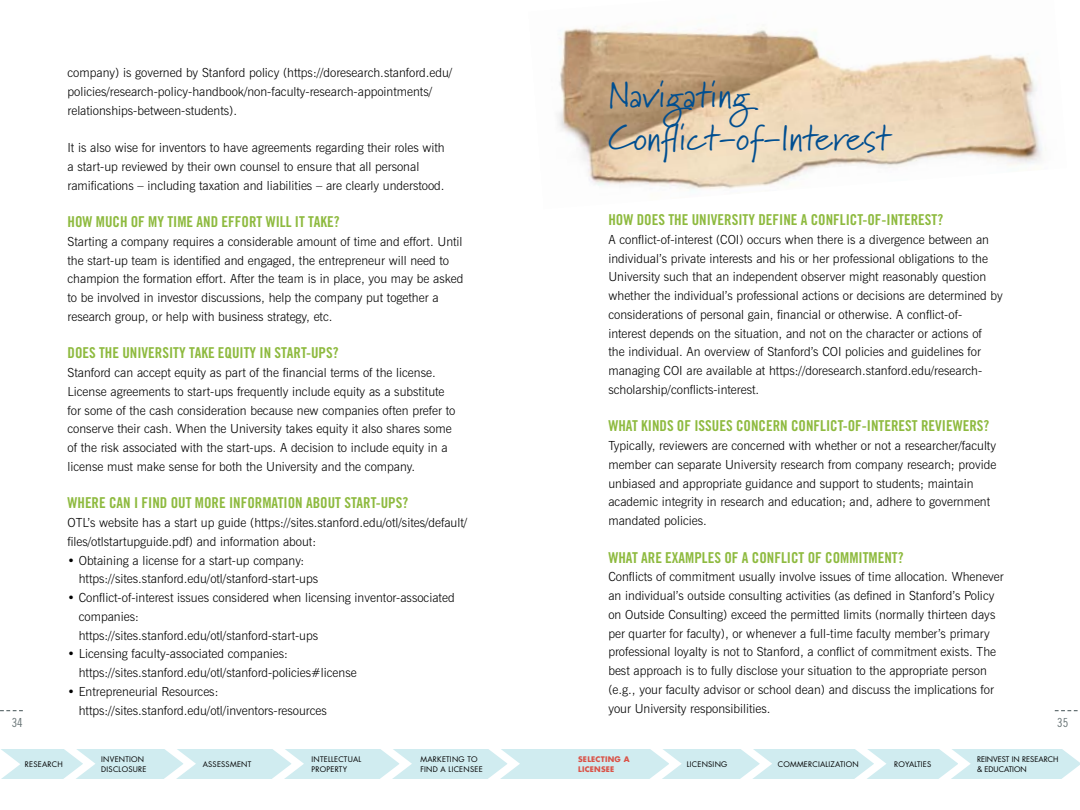
<style>
.page{position:relative;width:1080px;height:810px;background:#fff}
.page>*{position:absolute;margin:0;border:0;box-sizing:border-box;transform-origin:0 0}
.t1{font:36.25px/43.5px "Marydale";color:#004e90}
.t2{font:15px "Trade Gothic Bold Cond Twenty";color:#8eba3f}
.t3{font:300 12.5px/18.8px "News Gothic BT";color:#000}
.t4{font:12.5px "Trade Gothic Cond Eighteen";color:#677375}
.t5{font:7.5px/10px "Futura Std";letter-spacing:.03em;color:#000}
.t6{font:7.5px/10px "Futura Std";color:#000}
.t7{font:700 7.5px/10px "Futura Std";letter-spacing:.03em;color:#da5247}
</style>
<div class="page">
<svg style="left:1055px;top:710px;width:23px;height:1px"></svg>
<svg style="left:0;top:710px;width:23px;height:1px"></svg>
<div style="left:0;top:749px;width:1080px;height:30px;background:#d0ecf0"></div>
<svg style="left:63px;top:749px;width:32px;height:30px"></svg>
<svg style="left:164px;top:749px;width:32px;height:30px"></svg>
<svg style="left:272px;top:749px;width:32px;height:30px"></svg>
<svg style="left:380px;top:749px;width:32px;height:30px"></svg>
<svg style="left:488px;top:749px;width:32px;height:30px"></svg>
<svg style="left:650px;top:749px;width:32px;height:30px"></svg>
<svg style="left:740px;top:749px;width:32px;height:30px"></svg>
<svg style="left:854px;top:749px;width:32px;height:30px"></svg>
<svg style="left:939px;top:749px;width:32px;height:30px"></svg>
<svg style="left:1062px;top:749px;width:18px;height:30px"></svg>
<svg style="left:0;top:749px;width:20px;height:30px"></svg>
<img style="left:558px;top:26px;width:484px;height:165px">
<p class="t3" style="left:68px;top:63px;width:386px">company) is governed by Stanford policy (https://doresearch.stanford.edu/ policies/research-policy-handbook/non-faculty-research-appointments/ relationships-between-students).</p>
<p class="t3" style="left:68px;top:138px;width:379px">It is also wise for inventors to have agreements regarding their roles with a start-up reviewed by their own counsel to ensure that all personal ramifications – including taxation and liabilities – are clearly understood.</p>
<p class="t2" style="left:68px;top:213px;width:46px">HOW MUCH</p>
<p class="t2" style="left:131px;top:213px;width:99px">OF MYTIMEAND EFFORT</p>
<p class="t2" style="left:266px;top:213px;width:75px">WILL IT TAKE?</p>
<p class="t3" style="left:68px;top:232px;width:397px">Starting a company requires a considerable amount of time and effort. Until the start-up team is identified and engaged, the entrepreneur will need to champion the formation effort. After the team is in place, you may be asked to be involved in investor discussions, help the company put together a research group, or help with business strategy, etc.</p>
<p class="t2" style="left:68px;top:344px;width:63px">DOES THEUNIVER</p>
<p class="t2" style="left:162px;top:344px;width:77px">SITY TAKE EQUITY</p>
<p class="t2" style="left:260px;top:344px;width:80px">IN START-UPS?</p>
<p class="t3" style="left:68px;top:363px;width:389px">Stanford can accept equity as part of the financial terms of the license.<br>License agreements to start-ups frequently include equity as a substitute for some of the cash consideration because new companies often prefer to conserve their cash. When the University takes equity it also shares some of the risk associated with the start-ups. A decision to include equity in a license must make sense for both the University and the company.</p>
<p class="t2" style="left:68px;top:494px;width:18px">WHERE</p>
<p class="t2" style="left:109px;top:494px;width:40px">CAN IFIND</p>
<p class="t2" style="left:171px;top:494px;width:66px">OUT MORE INFOR</p>
<p class="t2" style="left:262px;top:494px;width:17px">MATION</p>
<p class="t2" style="left:306px;top:494px;width:104px">ABOUT START-UPS?</p>
<p class="t3" style="left:68px;top:513px;width:401px">OTL’s website has a start up guide (https://sites.stanford.edu/otl/sites/default/ files/otlstartupguide.pdf) and information about:</p>
<p class="t3" style="left:79px;top:551px;width:241px;text-indent:-11px">• Obtaining a license for a start-up company: https://sites.stanford.edu/otl/stanford-start-ups</p>
<p class="t3" style="left:79px;top:588px;width:377px;text-indent:-11px">• Conflict-of-interest issues considered when licensing inventor-associated companies:<br>https://sites.stanford.edu/otl/stanford-start-ups</p>
<p class="t3" style="left:79px;top:644px;width:280px;text-indent:-11px">• Licensing faculty-associated companies: https://sites.stanford.edu/otl/stanford-policies#license</p>
<p class="t3" style="left:79px;top:682px;width:250px;text-indent:-11px">• Entrepreneurial Resources: https://sites.stanford.edu/otl/inventors-resources</p>
<h1 class="t1" style="left:608px;top:72px;width:283px">Navigating<br>Conflict-of-Interest</h1>
<p class="t2" style="left:608px;top:211px;width:91px">HOW DOES THE UNIVER</p>
<p class="t2" style="left:732px;top:211px;width:34px">SITY DEFINE</p>
<p class="t2" style="left:801px;top:211px;width:18px">ACONFLICT</p>
<p class="t2" style="left:862px;top:211px;width:32px">-OF-INTERE</p>
<p class="t2" style="left:925px;top:211px;width:20px">ST?</p>
<p class="t3" style="left:608px;top:230px;width:396px">A conflict-of-interest (COI) occurs when there is a divergence between an individual’s private interests and his or her professional obligations to the University such that an independent observer might reasonably question whether the individual’s professional actions or decisions are determined by considerations of personal gain, financial or otherwise. A conflict-of&shy;interest depends on the situation, and not on the character or actions of<br>the individual. An overview of Stanford’s COI policies and guidelines for managing COI are available at https://doresearch.stanford.edu/research&shy;scholarship/conflicts-interest.</p>
<p class="t2" style="left:608px;top:417px;width:136px">WHAT KINDS OF ISSUES CONCERN</p>
<p class="t2" style="left:791px;top:417px;width:8px">CONFLICT</p>
<p class="t2" style="left:843px;top:417px;width:32px">-OF-INTERE</p>
<p class="t2" style="left:905px;top:417px;width:23px">ST REVIE</p>
<p class="t2" style="left:953px;top:417px;width:38px">WERS?</p>
<p class="t3" style="left:608px;top:436px;width:390px">Typically, reviewers are concerned with whether or not a researcher/faculty member can separate University research from company research; provide unbiased and appropriate guidance and support to students; maintain academic integrity in research and education; and, adhere to government mandated policies.</p>
<p class="t2" style="left:608px;top:548px;width:151px">WHAT ARE EXAMPLES OF A CONFLICT</p>
<p class="t2" style="left:808px;top:548px;width:97px">OF COMMITMENT?</p>
<p class="t3" style="left:608px;top:567px;width:397px">Conflicts of commitment usually involve issues of time allocation. Whenever an individual’s outside consulting activities (as defined in Stanford’s Policy on Outside Consulting) exceed the permitted limits (normally thirteen days per quarter for faculty), or whenever a full-time faculty member’s primary professional loyalty is not to Stanford, a conflict of commitment exists. The best approach is to fully disclose your situation to the appropriate person (e.g., your faculty advisor or school dean) and discuss the implications for your University responsibilities.</p>
<p class="t4" style="left:12px;top:715px;width:13px">34</p>
<p class="t4" style="left:1057px;top:715px;width:13px">35</p>
<p class="t5" style="left:25px;top:760px;width:39px">RESEARCH</p>
<p class="t5" style="left:101px;top:755px;width:47px">INVENTION<br>DISCLOSURE</p>
<p class="t5" style="left:203px;top:760px;width:50px">ASSESSMENT</p>
<p class="t5" style="left:312px;top:755px;width:51px">INTELLECTUAL<br>PROPERTY</p>
<p class="t5" style="left:420px;top:755px;width:64px">MARKETING TO<br>FIND A LICENSEE</p>
<p class="t7" style="left:578px;top:754px;width:53px">SELECTING A<br>LICENSEE</p>
<p class="t5" style="left:687px;top:760px;width:42px">LICENSING</p>
<p class="t5" style="left:778px;top:760px;width:83px">COMMERCIALIZATION</p>
<p class="t5" style="left:894px;top:760px;width:39px">ROYALTIES</p>
<p class="t6" style="left:977px;top:755px;width:83px">REINVEST IN RESEARCH &amp; EDUCATION</p>
</div>
